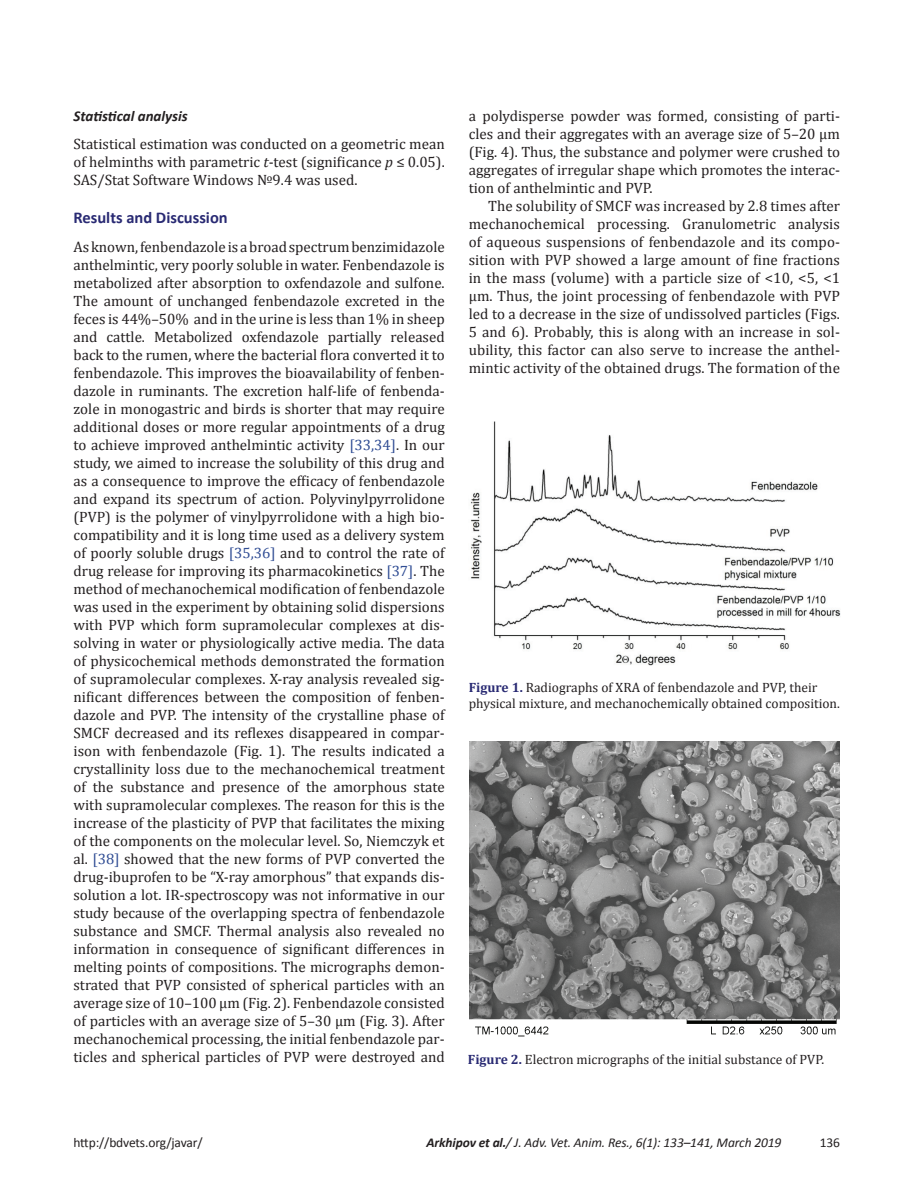
<style>
.page{position:relative;width:918px;height:1188px;background:#fff}
.page>*{position:absolute;margin:0;border:0;box-sizing:border-box;transform-origin:0 0}
.Head_A{font:700 16.5px "Calibri";color:#292a73}
.Para_1st{font:15px/18px "Cambria";color:#231f20;text-align:justify}
.Para_Indent{font:15px/18px "Cambria";letter-spacing:.005em;color:#231f20;text-align:justify}
.Head_B{font:italic 700 15px "Calibri";color:#231f20}
.t1{font:13.5px/16.2px "Cambria";color:#231f20}
.t2{font:italic 13.5px "Calibri";letter-spacing:-.01em;color:#231f20}
.t3{font:13.5px "Calibri";letter-spacing:-.01em;color:#231f20}
.s1{font-style:italic}
.s2{color:#304d94}
.s3{font-weight:700;color:#292a73}
.s4{font-weight:700}
</style>
<div class="page">
<img style="left:471px;top:422px;width:369px;height:243px">
<img style="left:469px;top:741px;width:371px;height:296px">
<p class="Head_B" style="left:74px;top:106px;width:116px">Statistical analysis</p>
<p class="Para_1st" style="left:74px;top:135px;width:373px">Statistical estimation was conducted on a geometric mean of helminths with parametric <span class="s1">t</span>-test (significance <span class="s1">p</span> ≤ 0.05).<br>SAS/Stat Software Windows №9.4 was used.</p>
<p class="Head_A" style="left:74px;top:207px;width:156px">Results and Discussion</p>
<p class="Para_1st" style="left:74px;top:237px;width:373px">As known, fenbendazole is a broad spectrum benzimidazole anthelmintic, very poorly soluble in water. Fenbendazole is metabolized after absorption to oxfendazole and sulfone.<br>The amount of unchanged fenbendazole excreted in the feces is 44%–50% and in the urine is less than 1% in sheep and cattle. Metabolized oxfendazole partially released back to the rumen, where the bacterial flora converted it to fenbendazole. This improves the bioavailability of fenben&shy;dazole in ruminants. The excretion half-life of fenbenda&shy;zole in monogastric and birds is shorter that may require additional doses or more regular appointments of a drug to achieve improved anthelmintic activity <span class="s2">[33,34]</span>. In our study, we aimed to increase the solubility of this drug and as a consequence to improve the efficacy of fenbendazole and expand its spectrum of action. Polyvinylpyrrolidone (PVP) is the polymer of vinylpyrrolidone with a high bio&shy;compatibility and it is long time used as a delivery system of poorly soluble drugs <span class="s2">[35,36]</span> and to control the rate of drug release for improving its pharmacokinetics <span class="s2">[37]</span>. The method of mechanochemical modification of fenbendazole was used in the experiment by obtaining solid dispersions with PVP which form supramolecular complexes at dis&shy;solving in water or physiologically active media. The data of physicochemical methods demonstrated the formation of supramolecular complexes. X-ray analysis revealed sig&shy;nificant differences between the composition of fenben&shy;dazole and PVP. The intensity of the crystalline phase of SMCF decreased and its reflexes disappeared in compar&shy;ison with fenbendazole (Fig. 1). The results indicated a crystallinity loss due to the mechanochemical treatment of the substance and presence of the amorphous state with supramolecular complexes. The reason for this is the increase of the plasticity of PVP that facilitates the mixing of the components on the molecular level. So, Niemczyk et al. <span class="s2">[38]</span> showed that the new forms of PVP converted the drug-ibuprofen to be “X-ray amorphous” that expands dis&shy;solution a lot. IR-spectroscopy was not informative in our study because of the overlapping spectra of fenbendazole substance and SMCF. Thermal analysis also revealed no information in consequence of significant differences in melting points of compositions. The micrographs demon&shy;strated that PVP consisted of spherical particles with an average size of 10–100 μm (Fig. 2). Fenbendazole consisted of particles with an average size of 5–30 μm (Fig. 3). After mechanochemical processing, the initial fenbendazole par&shy;ticles and spherical particles of PVP were destroyed and</p>
<p class="Para_1st" style="left:469px;top:107px;width:373px">a polydisperse powder was formed, consisting of parti&shy;cles and their aggregates with an average size of 5–20 μm (Fig. 4). Thus, the substance and polymer were crushed to aggregates of irregular shape which promotes the interac&shy;tion of anthelmintic and PVP.</p>
<p class="Para_Indent" style="left:469px;top:197px;width:373px;text-indent:20px">The solubility of SMCF was increased by 2.8 times after mechanochemical processing. Granulometric analysis of aqueous suspensions of fenbendazole and its compo&shy;sition with PVP showed a large amount of fine fractions in the mass (volume) with a particle size of &lt;10, &lt;5, &lt;1 μm. Thus, the joint processing of fenbendazole with PVP led to a decrease in the size of undissolved particles (Figs.<br>5 and 6). Probably, this is along with an increase in sol&shy;ubility, this factor can also serve to increase the anthel&shy;mintic activity of the obtained drugs. The formation of the</p>
<p class="t1" style="left:469px;top:679px;width:373px"><span class="s3">Figure 1.</span> Radiographs of XRA of fenbendazole and PVP, their physical mixture, and mechanochemically obtained composition.</p>
<p class="t1" style="left:468px;top:1051px;width:358px"><span class="s3">Figure 2.</span> Electron micrographs of the initial substance of PVP.</p>
<p class="t3" style="left:74px;top:1134px;width:131px">http://bdvets.org/javar/</p>
<p class="t2" style="left:427px;top:1134px;width:356px"><span class="s4">Arkhipov et al.</span>/ J. Adv. Vet. Anim. Res., 6(1): 133–141, March 2019</p>
<p class="t3" style="left:820px;top:1134px;width:22px">136</p>
</div>
